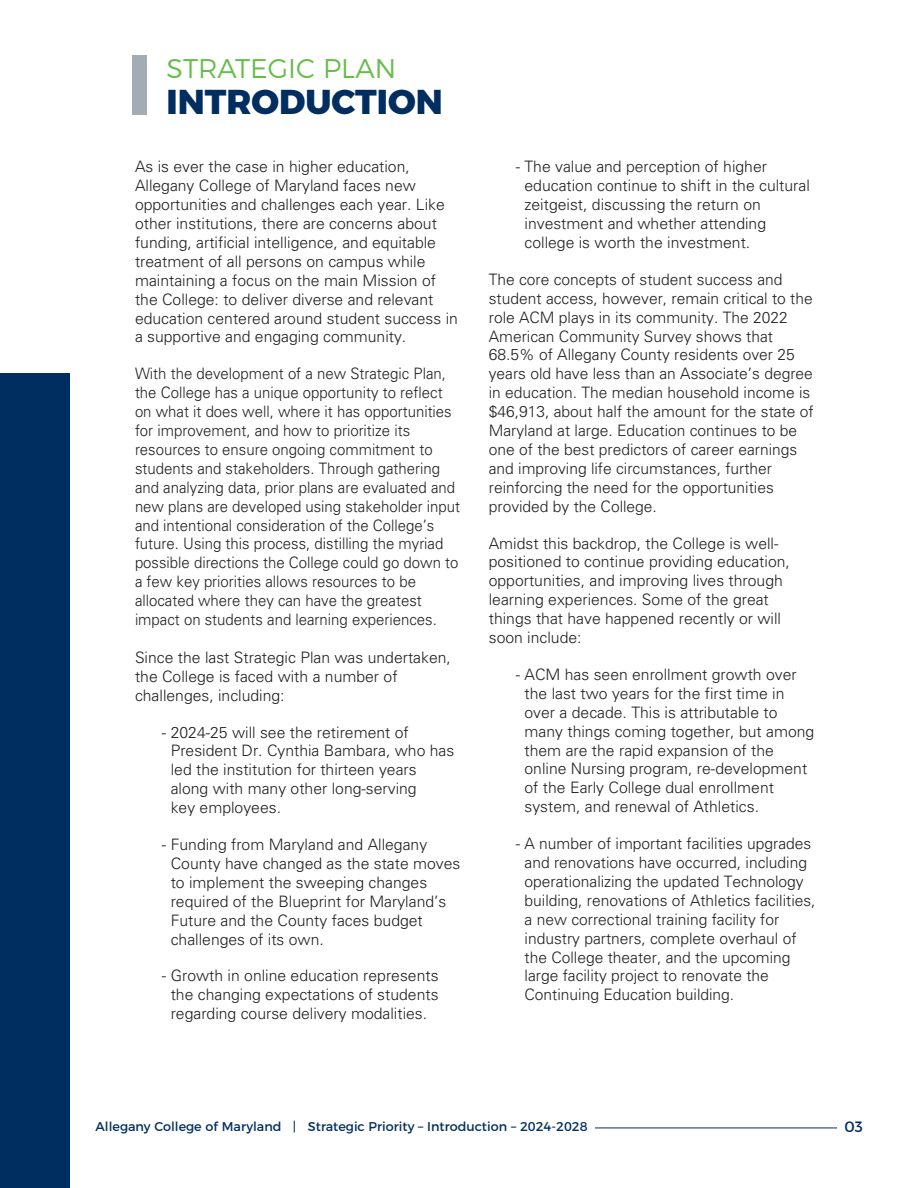
<style>
.page{position:relative;width:918px;height:1188px;background:#fff}
.page>*{position:absolute;margin:0;border:0;box-sizing:border-box;transform-origin:0 0}
.t1{font:800 34.5px "Montserrat";color:#002e60}
.t2{font:300 27px "Montserrat";color:#67bd4a}
.t3{font:300 15.75px/18.9px "Univers";color:#231f20}
.t4{font:300 15.75px/18.9px "Univers";color:#231f20;scale:.95 1}
.t5{font:15px "Montserrat";color:#002e60}
.t6{font:12.75px "Montserrat";color:#002e60}
</style>
<div class="page">
<div style="left:1px;top:374px;width:69px;height:814px;background:#002e60"></div>
<div style="left:133px;top:55px;width:14px;height:60px;background:#a1acb4"></div>
<hr style="left:595px;top:1128px;width:242px;height:1px;background:#002e60">
<h2 class="t2" style="left:167px;top:47px;width:231px">STRATEGIC PLAN</h2>
<p class="t1" style="left:167px;top:73px;width:278px">INTRODUCTION</p>
<p class="t3" style="left:135px;top:157px;width:325px">As is ever the case in higher education, Allegany College of Maryland faces new opportunities and challenges each year. Like other institutions, there are concerns about funding, artificial intelligence, and equitable treatment of all persons on campus while maintaining a focus on the main Mission of the College: to deliver diverse and relevant education centered around student success in a supportive and engaging community.</p>
<p class="t4" style="left:135px;top:364px;width:344px">With the development of a new Strategic Plan, the College has a unique opportunity to reflect on what it does well, where it has opportunities for improvement, and how to prioritize its resources to ensure ongoing commitment to students and stakeholders. Through gathering and analyzing data, prior plans are evaluated and new plans are developed using stakeholder input and intentional consideration of the College’s future. Using this process, distilling the myriad possible directions the College could go down to a few key priorities allows resources to be allocated where they can have the greatest impact on students and learning experiences.</p>
<p class="t3" style="left:135px;top:648px;width:317px">Since the last Strategic Plan was undertaken, the College is faced with a number of challenges, including:</p>
<p class="t3" style="left:171px;top:723px;width:285px;text-indent:-9px">- 2024-25 will see the retirement of<br>President Dr. Cynthia Bambara, who has led the institution for thirteen years along with many other long-serving<br>key employees.</p>
<p class="t3" style="left:171px;top:835px;width:291px;text-indent:-9px">- Funding from Maryland and Allegany County have changed as the state moves to implement the sweeping changes required of the Blueprint for Maryland’s Future and the County faces budget challenges of its own.</p>
<p class="t3" style="left:162px;top:966px;width:278px;text-align:center">- Growth in online education represents the changing expectations of students regarding course delivery modalities.</p>
<p class="t3" style="left:525px;top:157px;width:287px;text-indent:-9px">- The value and perception of higher education continue to shift in the cultural zeitgeist, discussing the return on investment and whether attending college is worth the investment.</p>
<p class="t3" style="left:489px;top:270px;width:326px">The core concepts of student success and student access, however, remain critical to the role ACM plays in its community. The 2022<br>American Community Survey shows that 68.5% of Allegany County residents over 25 years old have less than an Associate’s degree in education. The median household income is $46,913, about half the amount for the state of Maryland at large. Education continues to be one of the best predictors of career earnings and improving life circumstances, further reinforcing the need for the opportunities provided by the College.</p>
<p class="t3" style="left:489px;top:534px;width:303px">Amidst this backdrop, the College is well&shy;positioned to continue providing education, opportunities, and improving lives through learning experiences. Some of the great things that have happened recently or will soon include:</p>
<p class="t3" style="left:525px;top:665px;width:291px;text-indent:-9px">- ACM has seen enrollment growth over the last two years for the first time in over a decade. This is attributable to many things coming together, but among them are the rapid expansion of the online Nursing program, re-development of the Early College dual enrollment system, and renewal of Athletics.</p>
<p class="t3" style="left:525px;top:834px;width:293px;text-indent:-9px">- A number of important facilities upgrades and renovations have occurred, including operationalizing the updated Technology building, renovations of Athletics facilities, a new correctional training facility for industry partners, complete overhaul of the College theater, and the upcoming large facility project to renovate the Continuing Education building.</p>
<p class="t6" style="left:96px;top:1116px;width:494px">Allegany College of Maryland | Strategic Priority – Introduction – 2024-2028</p>
<p class="t5" style="left:844px;top:1115px;width:20px">03</p>
</div>
